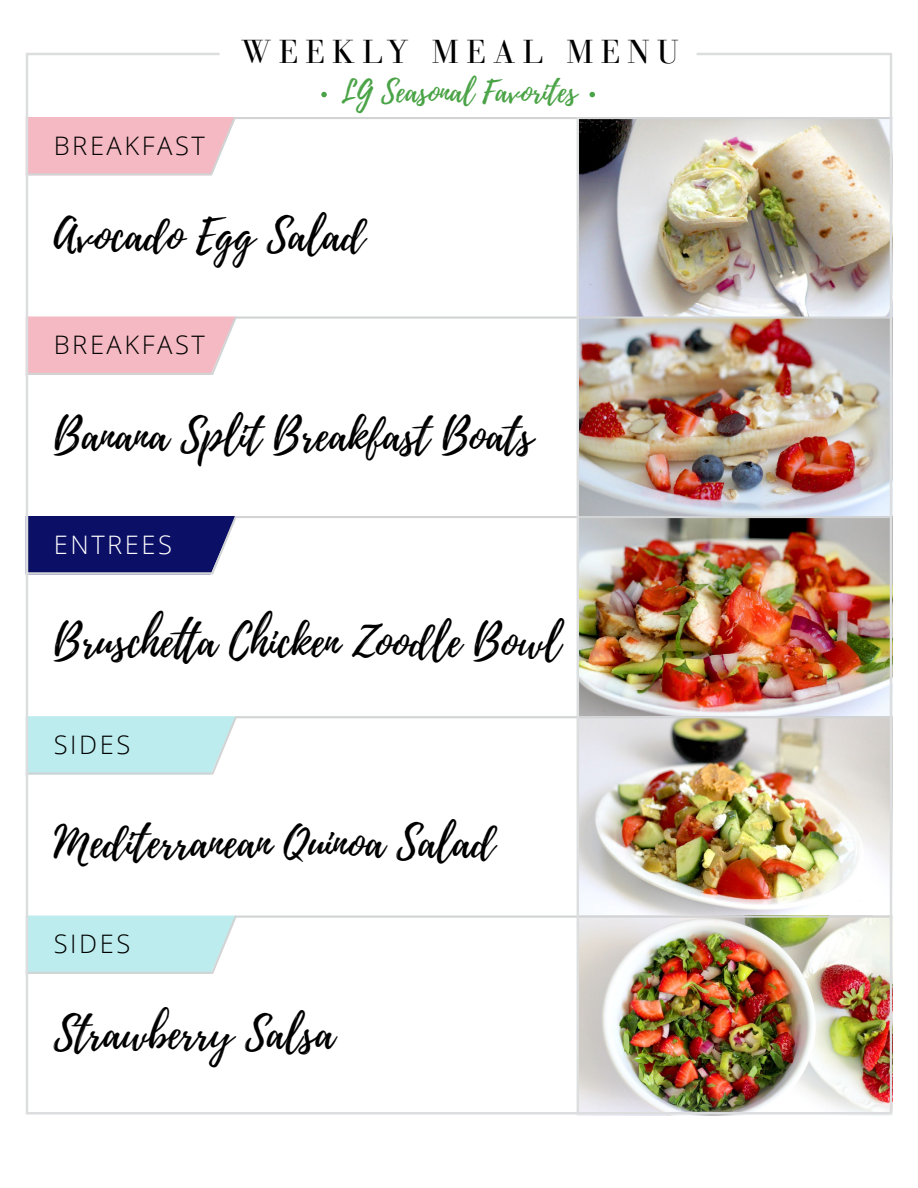
<style>
.page{position:relative;width:918px;height:1188px;background:#fff}
.page>*{position:absolute;margin:0;border:0;box-sizing:border-box;transform-origin:0 0}
.t1{font:43.5px "Playlist Script";color:#000}
.t2{font:34.5px "Bodoni FLF";letter-spacing:.2em;color:#000}
.t3{font:30px "Playlist Script";color:#4aa346}
.t4{font:300 25.5px "Open Sans";letter-spacing:.1em;color:#000}
.t5{font:300 25.5px "Open Sans";letter-spacing:.1em;color:#fff}
</style>
<div class="page">
<img style="left:25px;top:53px;width:868px;height:1063px">
<hr style="left:577px;top:117px;width:2px;height:997px;background:#dcddde">
<p class="t2" style="left:241px;top:33px;width:440px">WEEKLY MEAL MENU</p>
<p class="t4" style="left:54px;top:127px;width:153px">BREAKFAST</p>
<p class="t3" style="left:341px;top:70px;width:237px">LG Seasonal Favorites</p>
<p class="t1" style="left:54px;top:205px;width:312px">Avocado Egg Salad</p>
<p class="t4" style="left:54px;top:327px;width:153px">BREAKFAST</p>
<p class="t1" style="left:54px;top:404px;width:481px">Banana Split Breakfast Boats</p>
<p class="t5" style="left:54px;top:527px;width:120px">ENTREES</p>
<p class="t1" style="left:54px;top:610px;width:508px">Bruschetta Chicken Zoodle Bowl</p>
<p class="t4" style="left:54px;top:727px;width:78px">SIDES</p>
<p class="t1" style="left:54px;top:812px;width:442px">Mediterranean Quinoa Salad</p>
<p class="t4" style="left:54px;top:926px;width:78px">SIDES</p>
<p class="t1" style="left:54px;top:1003px;width:282px">Strawberry Salsa</p>
</div>
